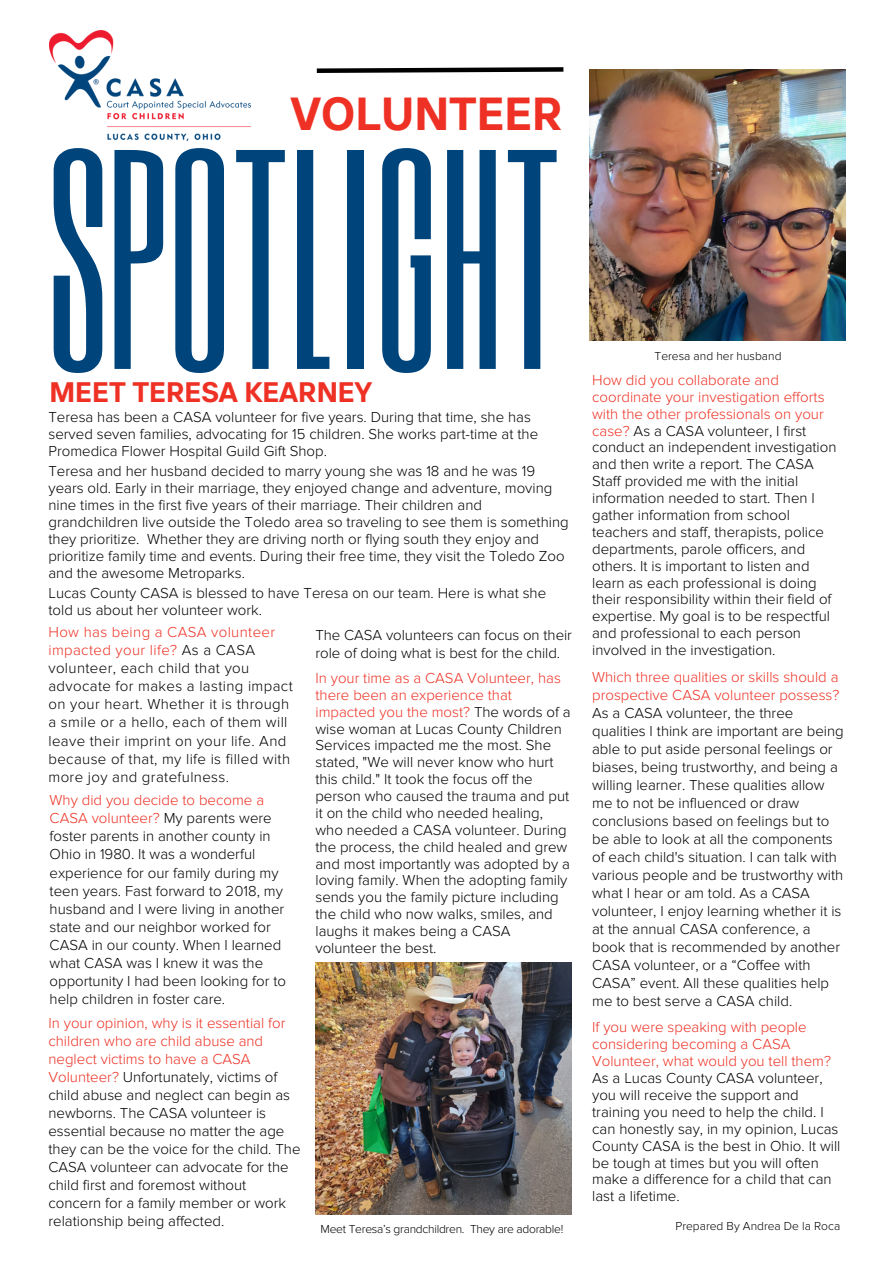
<style>
.page{position:relative;width:894px;height:1264px;background:#fff}
.page>*{position:absolute;margin:0;border:0;box-sizing:border-box;transform-origin:0 0}
.t1{font:259.35px "Six Caps";color:#00447c}
.t2{font:700 46.05px "TT Interphases";color:#ee3124}
.t3{font:700 28.05px "TT Interphases";color:#ee3124}
.t4{font:300 15px/16.8px "Proxima Nova";color:#000}
.t5{font:300 15px/18px "Proxima Nova";letter-spacing:.025em;color:#000}
.t6{font:300 12px "Proxima Nova";color:#000}
.t7{font:300 12px "Proxima Nova";letter-spacing:-.02em;color:#000}
.s1{color:#ee3124}
</style>
<div class="page">
<img style="left:315px;top:962px;width:256px;height:252px">
<img style="left:589px;top:69px;width:255px;height:272px">
<img style="left:50px;top:31px;width:200px;height:109px">
<svg style="left:316px;top:67px;width:248px;height:6px"></svg>
<h4 class="t2" style="left:290px;top:84px;width:273px">VOLUNTEER</h4>
<h4 class="t1" style="left:50px;top:82px;width:512px">SPOTLIGHT</h4>
<h4 class="t3" style="left:50px;top:373px;width:324px">MEET TERESA KEARNEY</h4>
<h3 class="t4" style="left:48px;top:408px;width:491px">Teresa has been a CASA volunteer for five years. During that time, she has served seven families, advocating for 15 children. She works part-time at the<br>Promedica Flower Hospital Guild Gift Shop.</h3>
<h4 class="t4" style="left:48px;top:463px;width:521px">Teresa and her husband decided to marry young she was 18 and he was 19 years old. Early in their marriage, they enjoyed change and adventure, moving nine times in the first five years of their marriage. Their children and grandchildren live outside the Toledo area so traveling to see them is something they prioritize. Whether they are driving north or flying south they enjoy and prioritize family time and events. During their free time, they visit the Toledo Zoo and the awesome Metroparks.</h4>
<h4 class="t4" style="left:48px;top:585px;width:499px">Lucas County CASA is blessed to have Teresa on our team. Here is what she told us about her volunteer work.</h4>
<h1 class="t5" style="left:48px;top:623px;width:246px"><span class="s1">How has being a CASA volunteer impacted your life?</span> As a CASA volunteer, each child that you advocate for makes a lasting impact on your heart. Whether it is through a smile or a hello, each of them will leave their imprint on your life. And because of that, my life is filled with more joy and gratefulness.</h1>
<p class="t4" style="left:50px;top:791px;width:238px;line-height:18px"><span class="s1">Why did you decide to become a<br>CASA volunteer?</span> My parents were foster parents in another county in<br>Ohio in 1980. It was a wonderful experience for our family during my teen years. Fast forward to 2018, my husband and I were living in another state and our neighbor worked for<br>CASA in our county. When I learned what CASA was I knew it was the opportunity I had been looking for to help children in foster care.</p>
<h4 class="t4" style="left:48px;top:1013px;width:253px;line-height:18px"><span class="s1">In your opinion, why is it essential for children who are child abuse and neglect victims to have a CASA Volunteer?</span> Unfortunately, victims of child abuse and neglect can begin as newborns. The CASA volunteer is essential because no matter the age they can be the voice for the child. The CASA volunteer can advocate for the child first and foremost without concern for a family member or work relationship being affected.</h4>
<p class="t4" style="left:315px;top:626px;width:258px;line-height:18px">The CASA volunteers can focus on their role of doing what is best for the child.</p>
<h2 class="t4" style="left:315px;top:669px;width:257px"><span class="s1">In your time as a CASA Volunteer, has there been an experience that impacted you the most?</span> The words of a wise woman at Lucas County Children Services impacted me the most. She stated, "We will never know who hurt this child." It took the focus off the person who caused the trauma and put it on the child who needed healing, who needed a CASA volunteer. During the process, the child healed and grew and most importantly was adopted by a loving family. When the adopting family sends you the family picture including the child who now walks, smiles, and laughs it makes being a CASA volunteer the best.</h2>
<h4 class="t7" style="left:320px;top:1221px;width:244px">Meet Teresa’s grandchildren. They are adorable!</h4>
<h4 class="t6" style="left:654px;top:349px;width:128px">Teresa and her husband</h4>
<h4 class="t4" style="left:592px;top:372px;width:246px"><span class="s1">How did you collaborate and coordinate your investigation efforts with the other professionals on your case?</span> As a CASA volunteer, I first conduct an independent investigation and then write a report. The CASA Staff provided me with the initial information needed to start. Then I gather information from school teachers and staff, therapists, police departments, parole officers, and others. It is important to listen and learn as each professional is doing their responsibility within their field of expertise. My goal is to be respectful and professional to each person involved in the investigation.</h4>
<h4 class="t4" style="left:592px;top:668px;width:253px;line-height:18px"><span class="s1">Which three qualities or skills should a prospective CASA volunteer possess?<br></span>As a CASA volunteer, the three qualities I think are important are being able to put aside personal feelings or biases, being trustworthy, and being a willing learner. These qualities allow me to not be influenced or draw conclusions based on feelings but to be able to look at all the components of each child's situation. I can talk with various people and be trustworthy with what I hear or am told. As a CASA volunteer, I enjoy learning whether it is at the annual CASA conference, a book that is recommended by another CASA volunteer, or a “Coffee with CASA” event. All these qualities help me to best serve a CASA child.</h4>
<h4 class="t4" style="left:592px;top:1019px;width:250px"><span class="s1">If you were speaking with people considering becoming a CASA<br>Volunteer, what would you tell them?<br></span>As a Lucas County CASA volunteer, you will receive the support and training you need to help the child. I can honestly say, in my opinion, Lucas<br>County CASA is the best in Ohio. It will be tough at times but you will often make a difference for a child that can last a lifetime.</h4>
<p class="t6" style="left:675px;top:1218px;width:166px">Prepared By Andrea De la Roca</p>
</div>
